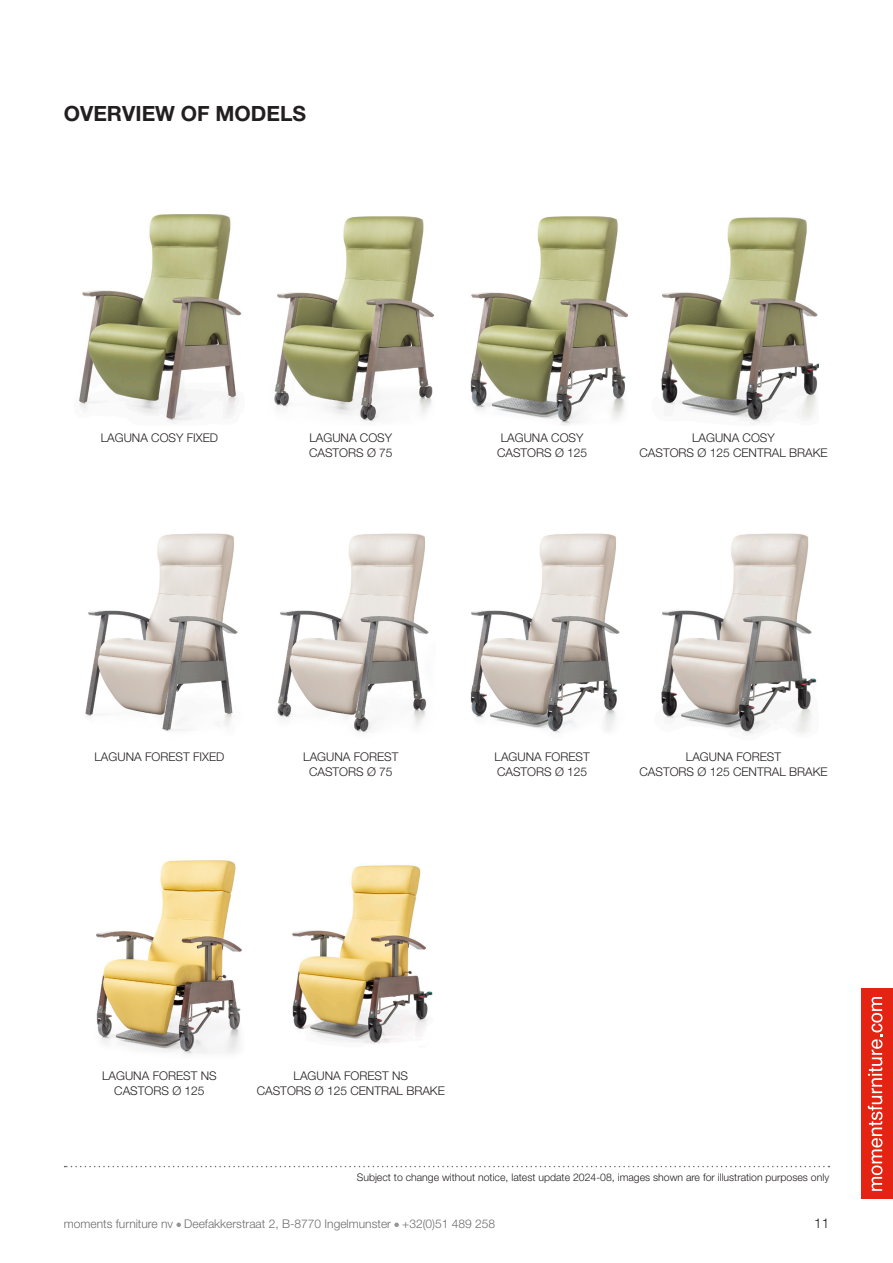
<style>
.page{position:relative;width:893px;height:1263px;background:#fff}
.page>*{position:absolute;margin:0;border:0;box-sizing:border-box;transform-origin:0 0}
.t1{font:700 21px "Helvetica Neue LT Std";color:#231f20}
.t2{font:300 13.5px "Helvetica Neue LT Std";color:#231f20}
.t3{font:300 12px/14.4px "Helvetica Neue LT Std";color:#231f20;text-align:center}
.t4{font:300 12px "Helvetica Neue LT Std";color:#6c6d70}
.t5{font:300 10.5px "Helvetica Neue LT Std";color:#231f20}
</style>
<div class="page">
<svg style="left:176px;top:1222px;width:5px;height:5px"></svg>
<svg style="left:394px;top:1222px;width:5px;height:5px"></svg>
<div style="left:861px;top:989px;width:32px;height:210px;background:#e42313"></div>
<svg style="left:868px;top:997px;width:14px;height:194px"></svg>
<svg style="left:65px;top:1166px;width:764px;height:1px"></svg>
<img style="left:79px;top:214px;width:163px;height:208px">
<img style="left:274px;top:216px;width:161px;height:206px">
<img style="left:470px;top:216px;width:157px;height:209px">
<img style="left:661px;top:217px;width:158px;height:205px">
<img style="left:85px;top:533px;width:153px;height:198px">
<img style="left:277px;top:533px;width:152px;height:200px">
<img style="left:470px;top:533px;width:150px;height:200px">
<img style="left:661px;top:533px;width:156px;height:201px">
<img style="left:292px;top:865px;width:141px;height:179px">
<img style="left:96px;top:860px;width:146px;height:195px">
<h1 class="t1" style="left:64px;top:101px;width:244px">OVERVIEW OF MODELS</h1>
<p class="t3" style="left:101px;top:431px;width:119px">LAGUNA COSY FIXED</p>
<p class="t3" style="left:309px;top:431px;width:85px;text-align:left">LAGUNA COSY<br>CASTORS Ø 75</p>
<p class="t3" style="left:497px;top:431px;width:92px">LAGUNA COSY<br>CASTORS Ø 125</p>
<p class="t3" style="left:639px;top:431px;width:190px">LAGUNA COSY<br>CASTORS Ø 125 CENTRAL BRAKE</p>
<p class="t3" style="left:95px;top:749px;width:131px">LAGUNA FOREST FIXED</p>
<p class="t3" style="left:303px;top:749px;width:97px">LAGUNA FOREST<br>CASTORS Ø 75</p>
<p class="t3" style="left:495px;top:749px;width:97px;text-align:left">LAGUNA FOREST<br>CASTORS Ø 125</p>
<p class="t3" style="left:639px;top:749px;width:190px">LAGUNA FOREST<br>CASTORS Ø 125 CENTRAL BRAKE</p>
<p class="t3" style="left:102px;top:1068px;width:116px">LAGUNA FOREST NS<br>CASTORS Ø 125</p>
<p class="t3" style="left:257px;top:1068px;width:190px">LAGUNA FOREST NS<br>CASTORS Ø 125 CENTRAL BRAKE</p>
<p class="t5" style="left:357px;top:1170px;width:474px">Subject to change without notice, latest update 2024-08, images shown are for illustration purposes only</p>
<p class="t4" style="left:64px;top:1216px;width:433px">moments furniture nv Deefakkerstraat 2, B-8770 Ingelmunster +32(0)51 489 258</p>
<p class="t2" style="left:814px;top:1215px;width:17px">11</p>
</div>
